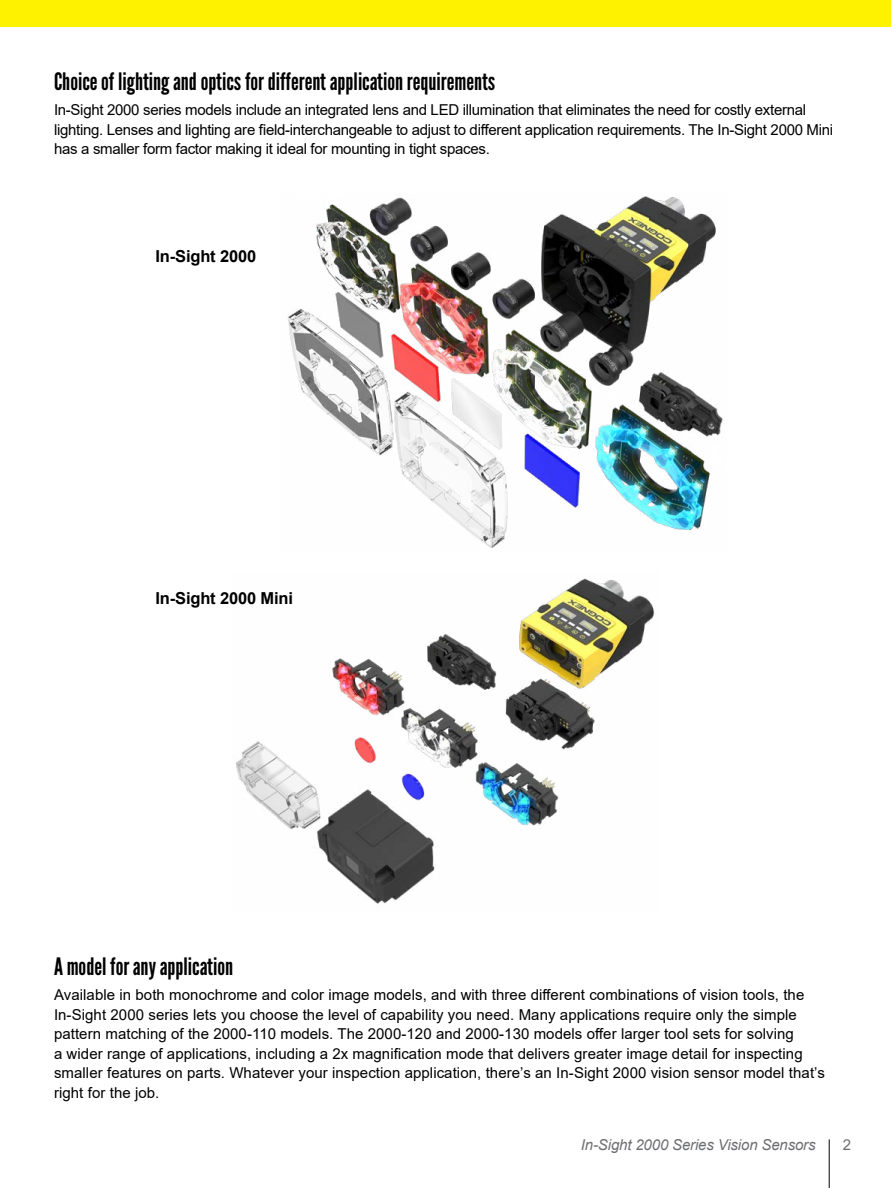
<style>
.page{position:relative;width:891px;height:1188px;background:#fff}
.page>*{position:absolute;margin:0;border:0;box-sizing:border-box;transform-origin:0 0}
.t1{font:24px "League Gothic";color:#000}
.t2{font:700 16.5px "Arial";letter-spacing:-.01em;color:#000}
.t3{font:15px/19.5px "Arial";letter-spacing:.005em;color:#000}
.t4{font:15px/19.5px "Arial";letter-spacing:-.02em;color:#000}
.t5{font:italic 15px "Arial";letter-spacing:-.01em;color:#6d6e71}
.t6{font:15px "Arial";color:#6d6e71}
</style>
<div class="page">
<hr style="left:829px;top:1139px;width:1px;height:49px;background:#000">
<div style="left:0;top:0;width:891px;height:27px;background:#fff200"></div>
<img style="left:288px;top:196px;width:435px;height:352px">
<img style="left:235px;top:578px;width:419px;height:326px">
<h1 class="t1" style="left:54px;top:67px;width:443px">Choice of lighting and optics for different application requirements</h1>
<p class="t4" style="left:54px;top:100px;width:781px">In-Sight 2000 series models include an integrated lens and LED illumination that eliminates the need for costly external lighting. Lenses and lighting are field-interchangeable to adjust to different application requirements. The In-Sight 2000 Mini has a smaller form factor making it ideal for mounting in tight spaces.</p>
<p class="t2" style="left:156px;top:244px;width:102px">In-Sight 2000</p>
<p class="t2" style="left:156px;top:587px;width:139px">In-Sight 2000 Mini</p>
<h1 class="t1" style="left:54px;top:952px;width:181px">A model for any application</h1>
<p class="t3" style="left:54px;top:985px;width:772px">Available in both monochrome and color image models, and with three different combinations of vision tools, the In-Sight 2000 series lets you choose the level of capability you need. Many applications require only the simple pattern matching of the 2000-110 models. The 2000-120 and 2000-130 models offer larger tool sets for solving<br>a wider range of applications, including a 2x magnification mode that delivers greater image detail for inspecting smaller features on parts. Whatever your inspection application, there’s an In-Sight 2000 vision sensor model that’s right for the job.</p>
<p class="t5" style="left:581px;top:1135px;width:236px">In-Sight 2000 Series Vision Sensors</p>
<p class="t6" style="left:843px;top:1135px;width:10px">2</p>
</div>
